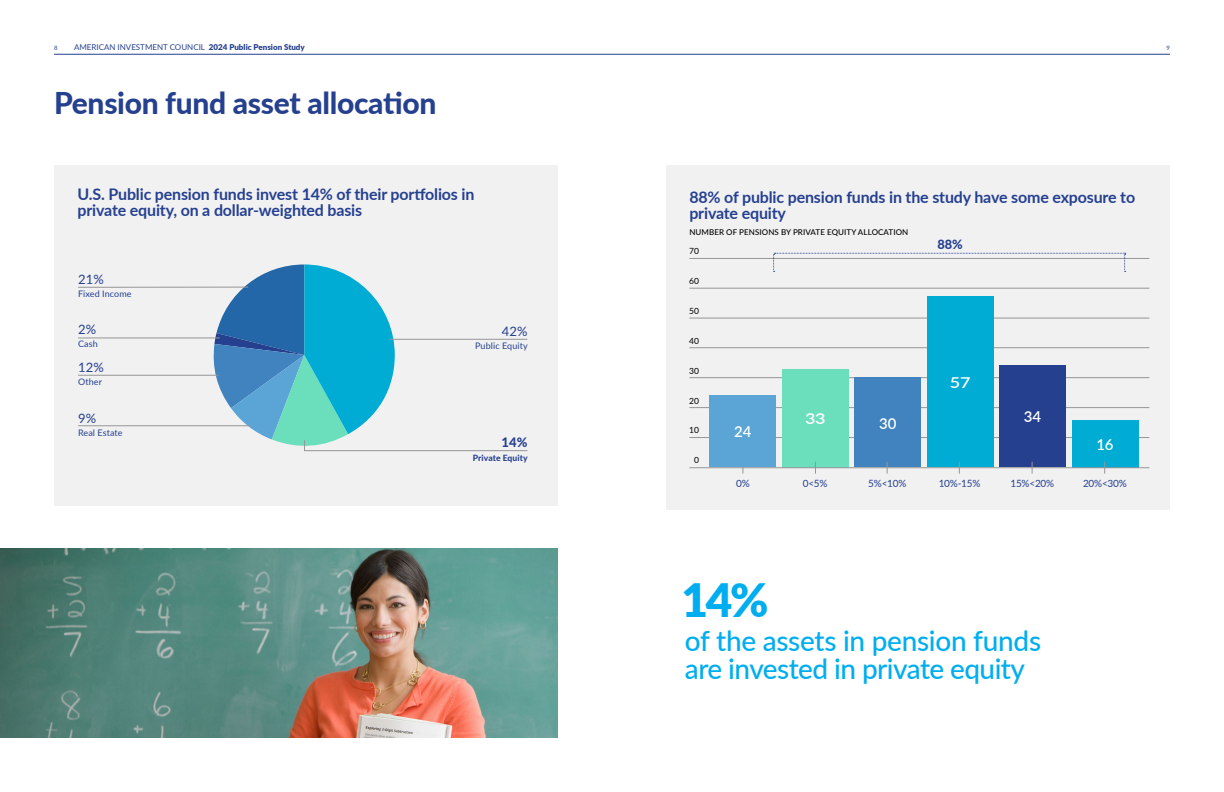
<style>
.page{position:relative;width:1224px;height:792px;background:#fff}
.page>*{position:absolute;margin:0;border:0;box-sizing:border-box;transform-origin:0 0}
.call_out_number{font:900 46px "Lato";color:#00aeef}
.t1{font:800 30px "Lato";letter-spacing:-.01em;color:#25408f}
.call_out{font:500 28px/28px "Lato";letter-spacing:-.02em;color:#00aeef}
.chart_headline{font:700 16px/16px "Lato";letter-spacing:-.01em;color:#25408f}
.chart_white_numbers{font:600 15px "Lato";letter-spacing:-.01em;color:#fff}
.chart_white_numbers-2{font:600 15px "Lato";letter-spacing:-.01em;color:#fff;scale:1.2 1}
.t2{font:13px "Lato";color:#25408f}
.t3{font:800 13px "Lato";color:#25408f}
.t4{font:800 12.8px "Lato";color:#25408f}
.chart_categories{font:10px "Lato";letter-spacing:-.02em;color:#25408f}
.t5{font:9px "Lato";letter-spacing:.01em;color:#25408f}
.chart_numbers{font:8.5px "Lato";letter-spacing:.01em;color:#000}
.t6{font:800 8.5px "Lato";letter-spacing:.01em;color:#25408f}
.t7{font:8px "Lato";color:#25408f}
.chart_sub_headline{font:500 8px "Lato";letter-spacing:.01em;color:#000}
.t8{font:6px "Lato";color:#25408f}
.s1{font-weight:900}
</style>
<div class="page">
<div style="left:54px;top:166px;width:504px;height:340px;background:#f1f1f2"></div>
<div style="left:666px;top:166px;width:504px;height:344px;background:#f1f1f2"></div>
<img style="left:0;top:549px;width:558px;height:189px">
<hr style="left:689px;top:437px;width:460px;height:1px;background:#969696">
<hr style="left:689px;top:407px;width:460px;height:1px;background:#969696">
<hr style="left:689px;top:377px;width:460px;height:1px;background:#969696">
<hr style="left:689px;top:348px;width:460px;height:1px;background:#969696">
<hr style="left:689px;top:318px;width:460px;height:1px;background:#969696">
<hr style="left:689px;top:288px;width:460px;height:1px;background:#969696">
<hr style="left:689px;top:258px;width:460px;height:1px;background:#969696">
<svg style="left:773px;top:253px;width:353px;height:19px"></svg>
<div style="left:782px;top:369px;width:66px;height:98px;background:#6bdebc"></div>
<div style="left:927px;top:297px;width:66px;height:170px;background:#00acd3"></div>
<div style="left:999px;top:365px;width:67px;height:102px;background:#25408f"></div>
<div style="left:1072px;top:420px;width:66px;height:47px;background:#00acd3"></div>
<div style="left:855px;top:378px;width:66px;height:89px;background:#4083be"></div>
<hr style="left:689px;top:467px;width:460px;height:1px;background:#969696">
<div style="left:710px;top:395px;width:66px;height:72px;background:#5aa5d6"></div>
<hr style="left:78px;top:375px;width:141px;height:1px;background:#969696">
<hr style="left:78px;top:426px;width:173px;height:1px;background:#969696">
<hr style="left:78px;top:338px;width:142px;height:1px;background:#969696">
<svg style="left:212px;top:264px;width:316px;height:187px"></svg>
<hr style="left:78px;top:287px;width:170px;height:1px;background:#969696">
<hr style="left:54px;top:54px;width:1116px;height:1px;background:#25408f">
<p class="t8" style="left:54px;top:44px;width:5px">8</p>
<p class="t7" style="left:74px;top:42px;width:232px">AMERICAN INVESTMENT COUNCIL <span class="s1">2024 Public Pension Study</span></p>
<p class="t8" style="left:1167px;top:44px;width:5px">9</p>
<p class="t1" style="left:54px;top:81px;width:384px">Pension fund asset allocation</p>
<p class="chart_headline" style="left:77px;top:186px;width:399px">U.S. Public pension funds invest 14% of their portfolios in private equity, on a dollar-weighted basis</p>
<p class="t2" style="left:78px;top:270px;width:27px">21%</p>
<p class="t5" style="left:78px;top:287px;width:55px">Fixed Income</p>
<p class="t2" style="left:78px;top:320px;width:20px">2%</p>
<p class="t5" style="left:78px;top:338px;width:21px">Cash</p>
<p class="t2" style="left:78px;top:358px;width:27px">12%</p>
<p class="t5" style="left:78px;top:375px;width:25px">Other</p>
<p class="t2" style="left:78px;top:409px;width:20px">9%</p>
<p class="t5" style="left:78px;top:426px;width:46px">Real Estate</p>
<p class="t2" style="left:502px;top:322px;width:27px">42%</p>
<p class="t5" style="left:475px;top:339px;width:54px">Public Equity</p>
<p class="t3" style="left:501px;top:433px;width:28px">14%</p>
<p class="t6" style="left:473px;top:452px;width:56px">Private Equity</p>
<p class="chart_headline" style="left:689px;top:188px;width:447px">88% of public pension funds in the study have some exposure to private equity</p>
<p class="chart_sub_headline" style="left:689px;top:226px;width:220px">NUMBER OF PENSIONS BY PRIVATE EQUITY ALLOCATION</p>
<p class="chart_numbers" style="left:689px;top:245px;width:11px">70</p>
<p class="chart_numbers" style="left:689px;top:275px;width:11px">60</p>
<p class="chart_numbers" style="left:689px;top:305px;width:11px">50</p>
<p class="chart_numbers" style="left:689px;top:335px;width:11px">40</p>
<p class="chart_numbers" style="left:689px;top:364px;width:11px">30</p>
<p class="chart_numbers" style="left:689px;top:394px;width:11px">20</p>
<p class="chart_numbers" style="left:689px;top:424px;width:11px">10</p>
<p class="chart_numbers" style="left:694px;top:454px;width:6px">0</p>
<p class="chart_white_numbers" style="left:734px;top:421px;width:19px">24</p>
<p class="chart_white_numbers-2" style="left:805px;top:408px;width:19px">33</p>
<p class="chart_categories" style="left:736px;top:477px;width:15px">0%</p>
<p class="chart_categories" style="left:803px;top:477px;width:26px">0&lt;5%</p>
<p class="t4" style="left:937px;top:235px;width:27px">88%</p>
<p class="chart_white_numbers" style="left:879px;top:412px;width:19px">30</p>
<p class="chart_categories" style="left:868px;top:477px;width:40px">5%&lt;10%</p>
<p class="chart_white_numbers-2" style="left:950px;top:372px;width:19px">57</p>
<p class="chart_categories" style="left:939px;top:477px;width:43px">10%-15%</p>
<p class="chart_white_numbers" style="left:1024px;top:406px;width:19px">34</p>
<p class="chart_categories" style="left:1010px;top:477px;width:45px">15%&lt;20%</p>
<p class="chart_white_numbers" style="left:1096px;top:433px;width:19px">16</p>
<p class="chart_categories" style="left:1083px;top:477px;width:45px">20%&lt;30%</p>
<p class="call_out_number" style="left:681px;top:565px;width:89px">14%</p>
<p class="call_out" style="left:685px;top:625px;width:358px">of the assets in pension funds are invested in private equity</p>
</div>
